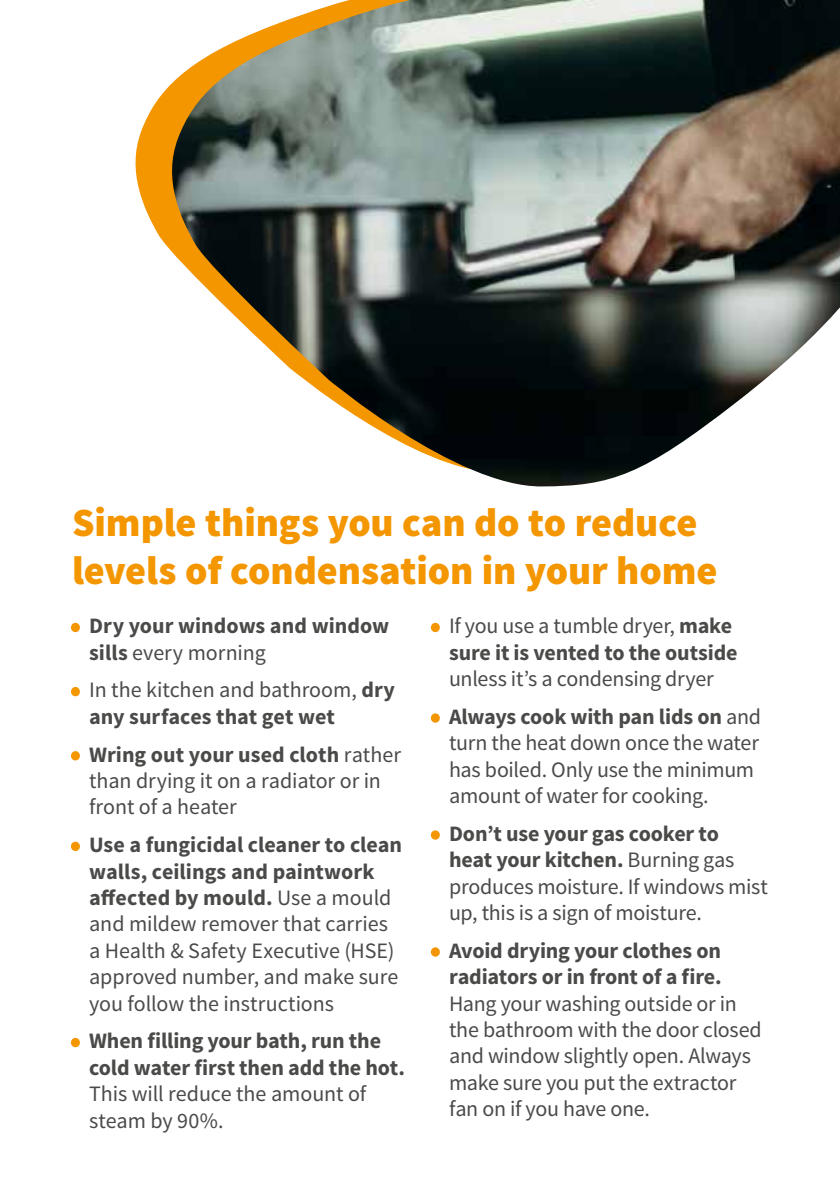
<style>
.page{position:relative;width:840px;height:1191px;background:#fff}
.page>*{position:absolute;margin:0;border:0;box-sizing:border-box;transform-origin:0 0}
.header2{font:900 40px/48px "Source Sans Pro";letter-spacing:-.005em;color:#f49600}
.Body_Text{font:22px/26.4px "Source Sans Pro";letter-spacing:-.01em;color:#4a4a49}
.Body_Text-2{font:700 22px/26.4px "Source Sans Pro";letter-spacing:-.005em;color:#4a4a49}
.s1{font-weight:400;color:#f49600}
.s2{font-weight:400}
.s3{color:#f49600}
.s4{font-weight:700}
</style>
<div class="page">
<svg style="left:135px;top:85px;width:35px;height:165px;fill:#f49600"></svg>
<img style="left:170px;top:0;width:669px;height:487px">
<p class="header2" style="left:72px;top:500px;width:646px">Simple things you can do to reduce levels of condensation in your home</p>
<p class="Body_Text-2" style="left:89px;top:613px;width:301px;text-indent:-17px"><span class="s1">•</span> Dry your windows and window sills <span class="s2">every morning</span></p>
<p class="Body_Text" style="left:89px;top:677px;width:307px;text-indent:-17px"><span class="s3">•</span> In the kitchen and bathroom, <span class="s4">dry any surfaces that get wet</span></p>
<p class="Body_Text" style="left:89px;top:741px;width:313px;text-indent:-17px"><span class="s3">•</span> <span class="s4">Wring out your used cloth</span> rather than drying it on a radiator or in front of a heater</p>
<p class="Body_Text" style="left:89px;top:832px;width:314px;text-indent:-17px"><span class="s3">•</span> <span class="s4">Use a fungicidal cleaner to clean walls, ceilings and paintwork affected by mould.</span> Use a mould and mildew remover that carries a Health &amp; Safety Executive (HSE) approved number, and make sure you follow the instructions</p>
<p class="Body_Text-2" style="left:89px;top:1028px;width:317px;text-indent:-17px"><span class="s1">•</span> When filling your bath, run the cold water first then add the hot.<br><span class="s2">This will reduce the amount of steam by 90%.</span></p>
<p class="Body_Text" style="left:449px;top:613px;width:290px;text-indent:-17px"><span class="s3">•</span> If you use a tumble dryer, <span class="s4">make sure it is vented to the outside </span>unless it’s a condensing dryer</p>
<p class="Body_Text" style="left:449px;top:703px;width:313px;text-indent:-17px"><span class="s3">•</span> <span class="s4">Always cook with pan lids on</span> and turn the heat down once the water has boiled. Only use the minimum amount of water for cooking.</p>
<p class="Body_Text" style="left:449px;top:820px;width:320px;text-indent:-17px"><span class="s3">•</span> <span class="s4">Don’t use your gas cooker to<br>heat your kitchen.</span> Burning gas produces moisture. If windows mist up, this is a sign of moisture.</p>
<p class="Body_Text" style="left:449px;top:937px;width:314px;text-indent:-17px"><span class="s3">•</span> <span class="s4">Avoid drying your clothes on radiators or in front of a fire.<br></span>Hang your washing outside or in the bathroom with the door closed and window slightly open. Always make sure you put the extractor fan on if you have one.</p>
</div>
